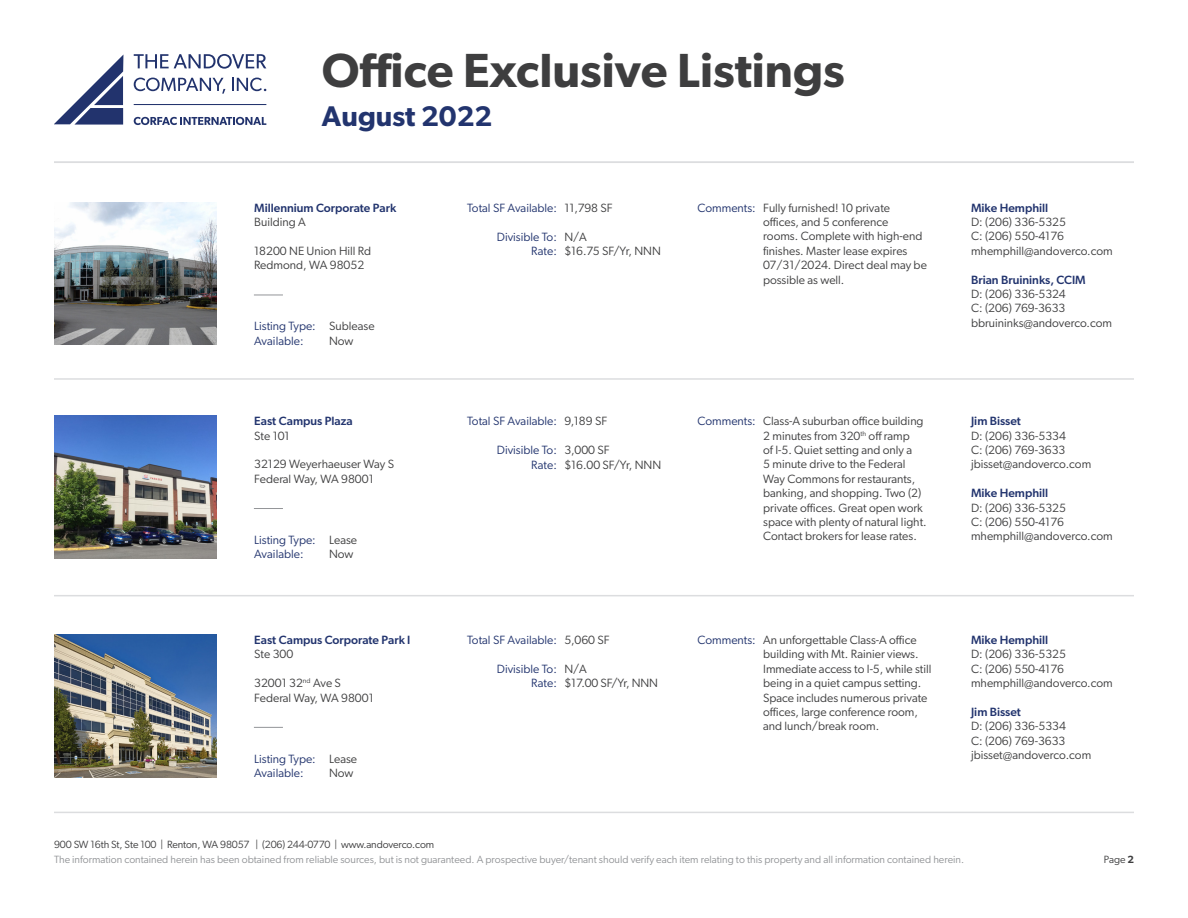
<style>
.page{position:relative;width:1188px;height:918px;background:#fff}
.page>*{position:absolute;margin:0;border:0;box-sizing:border-box;transform-origin:0 0}
.t1{font:600 48px "Gibson";color:#3e3e3f}
.t2{font:600 28.5px "Gibson";color:#22346e}
.t3{font:12px/14.4px "Gibson";color:#3e3e3f}
.t4{font:12px "Gibson";color:#22346e}
.t5{font:500 12px "Gibson";color:#22346e}
.t6{font:10.5px "Gibson";color:#939598}
.t7{font:10.5px "Gibson";letter-spacing:-.01em;color:#3e3e3f}
.s1{font-weight:600}
</style>
<div class="page">
<svg style="left:54px;top:55px;width:69px;height:70px"></svg>
<svg style="left:134px;top:54px;width:132px;height:15px"></svg>
<hr style="left:134px;top:104px;width:132px;height:1px;background:#22336d">
<svg style="left:134px;top:117px;width:132px;height:8px"></svg>
<svg style="left:134px;top:78px;width:91px;height:16px"></svg>
<svg style="left:232px;top:78px;width:34px;height:13px"></svg>
<hr style="left:54px;top:162px;width:1080px;height:1px;background:#dcdddf">
<hr style="left:54px;top:378px;width:1080px;height:2px;background:#dcdddf">
<hr style="left:54px;top:595px;width:1080px;height:1px;background:#dcdddf">
<hr style="left:54px;top:812px;width:1080px;height:1px;background:#dcdddf">
<img style="left:54px;top:416px;width:162px;height:142px">
<svg style="left:254px;top:508px;width:29px;height:1px"></svg>
<img style="left:54px;top:635px;width:162px;height:142px">
<svg style="left:254px;top:727px;width:29px;height:1px"></svg>
<img style="left:54px;top:202px;width:162px;height:143px">
<svg style="left:254px;top:295px;width:29px;height:1px"></svg>
<h1 class="t1" style="left:322px;top:42px;width:525px">Office Exclusive Listings</h1>
<h2 class="t2" style="left:322px;top:100px;width:172px">August 2022</h2>
<p class="t5" style="left:254px;top:200px;width:144px">Millennium Corporate Park</p>
<p class="t3" style="left:254px;top:214px;width:53px">Building A</p>
<p class="t3" style="left:254px;top:243px;width:118px">18200 NE Union Hill Rd</p>
<p class="t3" style="left:254px;top:258px;width:112px">Redmond, WA 98052</p>
<p class="t4" style="left:254px;top:319px;width:63px">Listing Type:</p>
<p class="t4" style="left:254px;top:333px;width:51px">Available:</p>
<p class="t3" style="left:329px;top:319px;width:47px">Sublease</p>
<p class="t3" style="left:329px;top:333px;width:26px">Now</p>
<p class="t5" style="left:254px;top:414px;width:100px">East Campus Plaza</p>
<p class="t3" style="left:254px;top:428px;width:37px">Ste 101</p>
<p class="t3" style="left:254px;top:457px;width:141px">32129 Weyerhaeuser Way S</p>
<p class="t3" style="left:254px;top:471px;width:121px">Federal Way, WA 98001</p>
<p class="t4" style="left:254px;top:533px;width:63px">Listing Type:</p>
<p class="t4" style="left:254px;top:547px;width:51px">Available:</p>
<p class="t3" style="left:329px;top:532px;width:30px">Lease</p>
<p class="t3" style="left:329px;top:547px;width:26px">Now</p>
<p class="t5" style="left:254px;top:633px;width:158px">East Campus Corporate Park I</p>
<p class="t3" style="left:254px;top:647px;width:41px">Ste 300</p>
<p class="t3" style="left:254px;top:676px;width:88px">32001 32<sup>nd</sup> Ave S</p>
<p class="t3" style="left:254px;top:690px;width:121px">Federal Way, WA 98001</p>
<p class="t4" style="left:254px;top:751px;width:63px">Listing Type:</p>
<p class="t4" style="left:254px;top:766px;width:51px">Available:</p>
<p class="t3" style="left:329px;top:751px;width:30px">Lease</p>
<p class="t3" style="left:329px;top:766px;width:26px">Now</p>
<p class="t7" style="left:54px;top:838px;width:382px">900 SW 16th St, Ste 100 | Renton, WA 98057 | (206) 244-0770 | www.andoverco.com</p>
<p class="t4" style="left:467px;top:200px;width:91px">Total SF Available:</p>
<p class="t4" style="left:497px;top:229px;width:62px">Divisible To:</p>
<p class="t4" style="left:531px;top:244px;width:27px">Rate:</p>
<p class="t3" style="left:564px;top:200px;width:50px">11,798 SF</p>
<p class="t3" style="left:564px;top:229px;width:24px">N/A</p>
<p class="t3" style="left:564px;top:244px;width:98px">$16.75 SF/Yr, NNN</p>
<p class="t4" style="left:467px;top:414px;width:91px">Total SF Available:</p>
<p class="t4" style="left:497px;top:443px;width:62px">Divisible To:</p>
<p class="t4" style="left:531px;top:457px;width:27px">Rate:</p>
<p class="t3" style="left:564px;top:414px;width:44px">9,189 SF</p>
<p class="t3" style="left:564px;top:443px;width:47px">3,000 SF</p>
<p class="t3" style="left:564px;top:457px;width:98px">$16.00 SF/Yr, NNN</p>
<p class="t4" style="left:467px;top:633px;width:91px">Total SF Available:</p>
<p class="t4" style="left:497px;top:662px;width:62px">Divisible To:</p>
<p class="t4" style="left:531px;top:676px;width:27px">Rate:</p>
<p class="t3" style="left:564px;top:633px;width:47px">5,060 SF</p>
<p class="t3" style="left:564px;top:662px;width:24px">N/A</p>
<p class="t3" style="left:564px;top:676px;width:95px">$17.00 SF/Yr, NNN</p>
<p class="t4" style="left:698px;top:200px;width:60px">Comments:</p>
<p class="t3" style="left:763px;top:200px;width:165px">Fully furnished! 10 private offices, and 5 conference<br>rooms. Complete with high-end finishes. Master lease expires<br>07/31/2024. Direct deal may be possible as well.</p>
<p class="t5" style="left:971px;top:200px;width:79px">Mike Hemphill</p>
<p class="t3" style="left:971px;top:214px;width:96px">D: (206) 336-5325</p>
<p class="t3" style="left:971px;top:229px;width:94px">C: (206) 550-4176</p>
<p class="t3" style="left:971px;top:243px;width:143px">mhemphill@andoverco.com</p>
<p class="t5" style="left:971px;top:272px;width:116px">Brian Bruininks, CCIM</p>
<p class="t3" style="left:971px;top:286px;width:96px">D: (206) 336-5324</p>
<p class="t3" style="left:971px;top:301px;width:96px">C: (206) 769-3633</p>
<p class="t3" style="left:971px;top:315px;width:143px">bbruininks@andoverco.com</p>
<p class="t4" style="left:698px;top:414px;width:60px">Comments:</p>
<p class="t3" style="left:763px;top:414px;width:165px">Class-A suburban office building<br>2 minutes from 320<sup>th</sup> off ramp<br>of I-5. Quiet setting and only a<br>5 minute drive to the Federal<br>Way Commons for restaurants, banking, and shopping. Two (2) private offices. Great open work space with plenty of natural light.<br>Contact brokers for lease rates.</p>
<p class="t5" style="left:971px;top:414px;width:51px">Jim Bisset</p>
<p class="t3" style="left:971px;top:428px;width:96px">D: (206) 336-5334</p>
<p class="t3" style="left:971px;top:442px;width:96px">C: (206) 769-3633</p>
<p class="t3" style="left:971px;top:457px;width:122px">jbisset@andoverco.com</p>
<p class="t5" style="left:971px;top:486px;width:79px">Mike Hemphill</p>
<p class="t3" style="left:971px;top:500px;width:96px">D: (206) 336-5325</p>
<p class="t3" style="left:971px;top:514px;width:94px">C: (206) 550-4176</p>
<p class="t3" style="left:971px;top:529px;width:143px">mhemphill@andoverco.com</p>
<p class="t4" style="left:698px;top:633px;width:60px">Comments:</p>
<p class="t3" style="left:763px;top:632px;width:170px">An unforgettable Class-A office building with Mt. Rainier views.<br>Immediate access to I-5, while still being in a quiet campus setting.<br>Space includes numerous private offices, large conference room, and lunch/break room.</p>
<p class="t5" style="left:971px;top:633px;width:79px">Mike Hemphill</p>
<p class="t3" style="left:971px;top:647px;width:96px">D: (206) 336-5325</p>
<p class="t3" style="left:971px;top:661px;width:94px">C: (206) 550-4176</p>
<p class="t3" style="left:971px;top:676px;width:143px">mhemphill@andoverco.com</p>
<p class="t5" style="left:971px;top:705px;width:51px">Jim Bisset</p>
<p class="t3" style="left:971px;top:719px;width:96px">D: (206) 336-5334</p>
<p class="t3" style="left:971px;top:733px;width:96px">C: (206) 769-3633</p>
<p class="t3" style="left:971px;top:748px;width:122px">jbisset@andoverco.com</p>
<p class="t6" style="left:54px;top:853px;width:912px">The information contained herein has been obtained from reliable sources, but is not guaranteed. A prospective buyer/tenant should verify each item relating to this property and all information contained herein.</p>
<p class="t7" style="left:1104px;top:853px;width:32px">Page <span class="s1">2</span></p>
</div>
